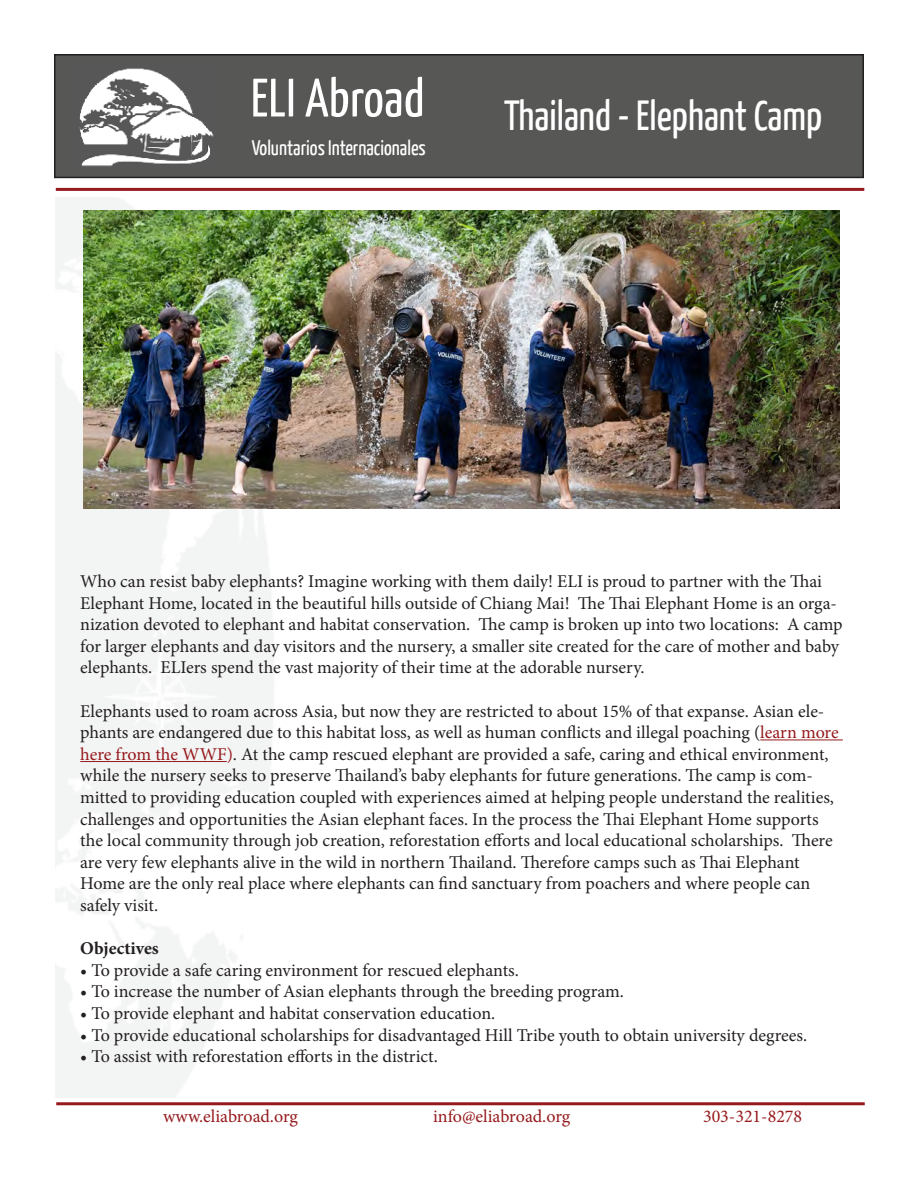
<style>
.page{position:relative;width:918px;height:1188px;background:#fff}
.page>*{position:absolute;margin:0;border:0;box-sizing:border-box;transform-origin:0 0}
.t1{font:54px "Yanone Kaffeesatz";letter-spacing:.01em;color:#fff}
.t2{font:42px "Yanone Kaffeesatz";color:#fff}
.t3{font:21px "Yanone Kaffeesatz";color:#fff}
.t4{font:18px/21.6px "Minion Pro";letter-spacing:-.005em;color:#231f20}
.t5{font:18px "Minion Pro";color:#961a1d}
.t6{font:700 18px "Minion Pro";color:#231f20}
.s1{color:#961a1d}
</style>
<div class="page">
<div style="left:56px;top:188px;width:808px;height:3px;border:2px solid #961a1d"></div>
<div style="left:56px;top:1102px;width:809px;height:3px;border:2px solid #961a1d"></div>
<hr style="left:760px;top:739px;width:83px;height:1px;background:#961a1d">
<hr style="left:80px;top:761px;width:147px;height:1px;background:#961a1d">
<div style="left:55px;top:55px;width:808px;height:122px;background:#575756"></div>
<div style="left:54px;top:54px;width:810px;height:124px;border:2px solid #231f20"></div>
<img style="left:79px;top:68px;width:135px;height:99px">
<img style="left:83px;top:210px;width:756px;height:299px">
<p class="t1" style="left:251px;top:65px;width:175px">ELI Abroad</p>
<p class="t3" style="left:252px;top:135px;width:176px">Voluntarios Internacionales</p>
<p class="t2" style="left:504px;top:90px;width:320px">Thailand - Elephant Camp</p>
<p class="t4" style="left:80px;top:570px;width:764px">Who can resist baby elephants? Imagine working with them daily! ELI is proud to partner with the Thai Elephant Home, located in the beautiful hills outside of Chiang Mai! The Thai Elephant Home is an orga&shy;nization devoted to elephant and habitat conservation. The camp is broken up into two locations: A camp for larger elephants and day visitors and the nursery, a smaller site created for the care of mother and baby elephants. ELIers spend the vast majority of their time at the adorable nursery.</p>
<p class="t4" style="left:80px;top:700px;width:760px">Elephants used to roam across Asia, but now they are restricted to about 15% of that expanse. Asian ele&shy;phants are endangered due to this habitat loss, as well as human conflicts and illegal poaching (<span class="s1">learn more here from the WWF)</span>. At the camp rescued elephant are provided a safe, caring and ethical environment, while the nursery seeks to preserve Thailand’s baby elephants for future generations. The camp is com&shy;mitted to providing education coupled with experiences aimed at helping people understand the realities, challenges and opportunities the Asian elephant faces. In the process the Thai Elephant Home supports the local community through job creation, reforestation efforts and local educational scholarships. There are very few elephants alive in the wild in northern Thailand. Therefore camps such as Thai Elephant Home are the only real place where elephants can find sanctuary from poachers and where people can safely visit.</p>
<p class="t6" style="left:80px;top:936px;width:80px">Objectives</p>
<p class="t4" style="left:80px;top:959px;width:440px">• To provide a safe caring environment for rescued elephants.</p>
<p class="t4" style="left:80px;top:981px;width:545px">• To increase the number of Asian elephants through the breeding program.</p>
<p class="t4" style="left:80px;top:1002px;width:417px">• To provide elephant and habitat conservation education.</p>
<p class="t4" style="left:80px;top:1024px;width:728px">• To provide educational scholarships for disadvantaged Hill Tribe youth to obtain university degrees.</p>
<p class="t4" style="left:80px;top:1046px;width:359px">• To assist with reforestation efforts in the district.</p>
<p class="t5" style="left:163px;top:1104px;width:136px">www.eliabroad.org</p>
<p class="t5" style="left:433px;top:1104px;width:139px">info@eliabroad.org</p>
<p class="t5" style="left:703px;top:1104px;width:101px">303-321-8278</p>
</div>
